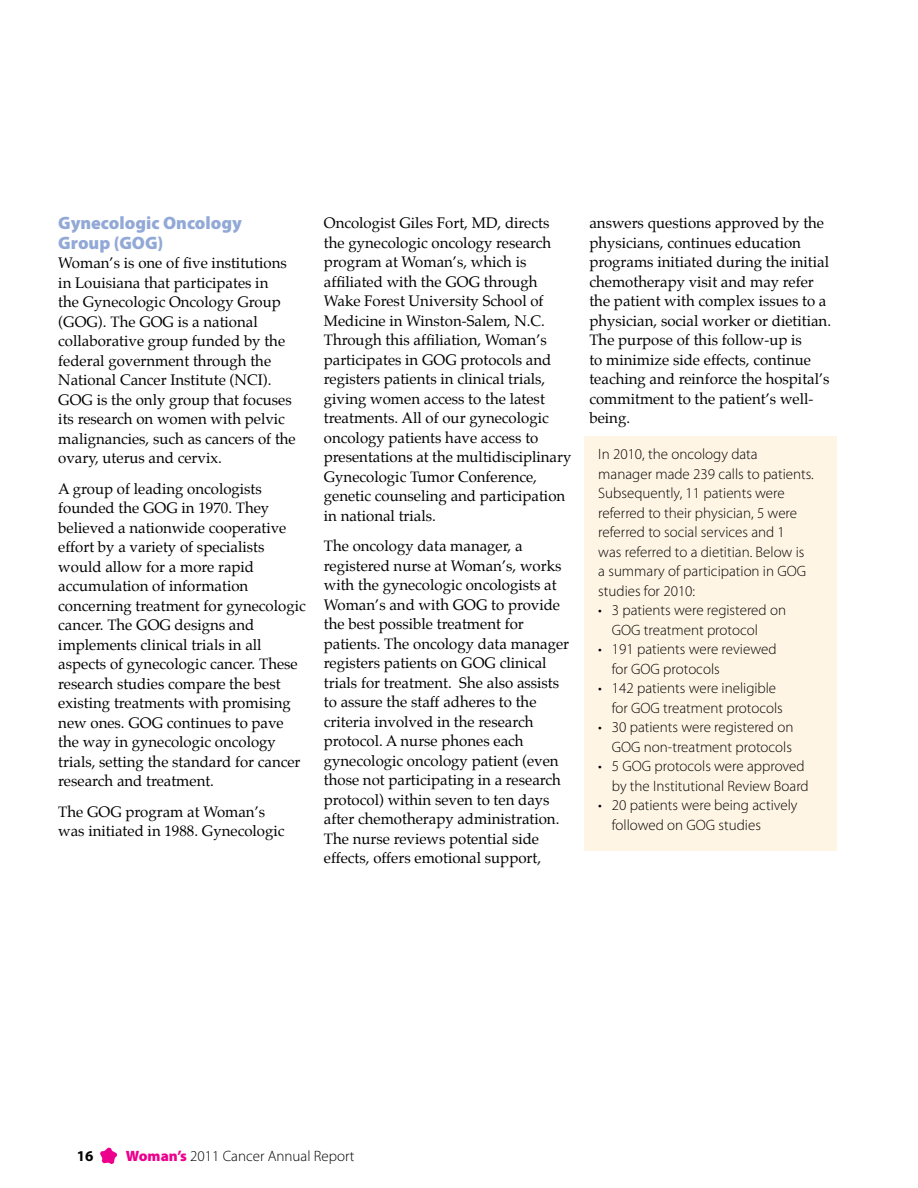
<style>
.page{position:relative;width:918px;height:1188px;background:#fff}
.page>*{position:absolute;margin:0;border:0;box-sizing:border-box;transform-origin:0 0}
.t1{font:900 18px/19.5px "Myriad Pro";color:#92a9d7}
.t2{font:15px/19.5px "Palatino";color:#000}
.t3{font:300 15px/19.5px "Myriad Pro";color:#000}
.t4{font:700 15px "Myriad Pro";color:#000}
.s1{font-weight:900;color:#ec008c}
</style>
<div class="page">
<svg style="left:100px;top:1147px;width:17px;height:17px"></svg>
<div style="left:585px;top:436px;width:252px;height:415px;background:#fff5e4"></div>
<p class="t1" style="left:58px;top:213px;width:185px">Gynecologic Oncology<br>Group (GOG)</p>
<p class="t2" style="left:58px;top:254px;width:239px">Woman’s is one of five institutions in Louisiana that participates in<br>the Gynecologic Oncology Group (GOG). The GOG is a national collaborative group funded by the federal government through the<br>National Cancer Institute (NCI).<br>GOG is the only group that focuses its research on women with pelvic malignancies, such as cancers of the ovary, uterus and cervix.</p>
<p class="t2" style="left:58px;top:479px;width:249px">A group of leading oncologists founded the GOG in 1970. They believed a nationwide cooperative effort by a variety of specialists would allow for a more rapid accumulation of information concerning treatment for gynecologic cancer. The GOG designs and implements clinical trials in all aspects of gynecologic cancer. These research studies compare the best existing treatments with promising new ones. GOG continues to pave the way in gynecologic oncology trials, setting the standard for cancer research and treatment.</p>
<p class="t2" style="left:58px;top:802px;width:228px">The GOG program at Woman’s was initiated in 1988. Gynecologic</p>
<p class="t2" style="left:324px;top:213px;width:249px">Oncologist Giles Fort, MD, directs the gynecologic oncology research program at Woman’s, which is affiliated with the GOG through Wake Forest University School of Medicine in Winston-Salem, N.C.<br>Through this affiliation, Woman’s participates in GOG protocols and registers patients in clinical trials, giving women access to the latest treatments. All of our gynecologic oncology patients have access to presentations at the multidisciplinary Gynecologic Tumor Conference, genetic counseling and participation in national trials.</p>
<p class="t2" style="left:324px;top:536px;width:247px">The oncology data manager, a registered nurse at Woman’s, works with the gynecologic oncologists at Woman’s and with GOG to provide the best possible treatment for patients. The oncology data manager registers patients on GOG clinical trials for treatment. She also assists to assure the staff adheres to the criteria involved in the research protocol. A nurse phones each gynecologic oncology patient (even those not participating in a research protocol) within seven to ten days after chemotherapy administration.<br>The nurse reviews potential side effects, offers emotional support,</p>
<p class="t2" style="left:589px;top:213px;width:243px">answers questions approved by the physicians, continues education programs initiated during the initial chemotherapy visit and may refer the patient with complex issues to a physician, social worker or dietitian.<br>The purpose of this follow-up is<br>to minimize side effects, continue teaching and reinforce the hospital’s commitment to the patient’s well&shy;being.</p>
<p class="t3" style="left:598px;top:445px;width:217px">In 2010, the oncology data manager made 239 calls to patients.<br>Subsequently, 11 patients were referred to their physician, 5 were referred to social services and 1<br>was referred to a dietitian. Below is a summary of participation in GOG studies for 2010:</p>
<p class="t3" style="left:612px;top:601px;width:176px;text-indent:-14px">• 3 patients were registered on<br>GOG treatment protocol</p>
<p class="t3" style="left:612px;top:640px;width:166px;text-indent:-14px">• 191 patients were reviewed for GOG protocols</p>
<p class="t3" style="left:612px;top:679px;width:173px;text-indent:-14px">• 142 patients were ineligible for GOG treatment protocols</p>
<p class="t3" style="left:598px;top:718px;width:197px;text-align:right">• 30 patients were registered on<br>GOG non-treatment protocols</p>
<p class="t3" style="left:598px;top:757px;width:212px;text-align:right">• 5 GOG protocols were approved by the Institutional Review Board</p>
<p class="t3" style="left:612px;top:796px;width:187px;text-indent:-14px">• 20 patients were being actively followed on GOG studies</p>
<p class="t4" style="left:77px;top:1146px;width:18px">16</p>
<p class="t3" style="left:126px;top:1146px;width:230px"><span class="s1">Woman’s</span> 2011 Cancer Annual Report</p>
</div>
